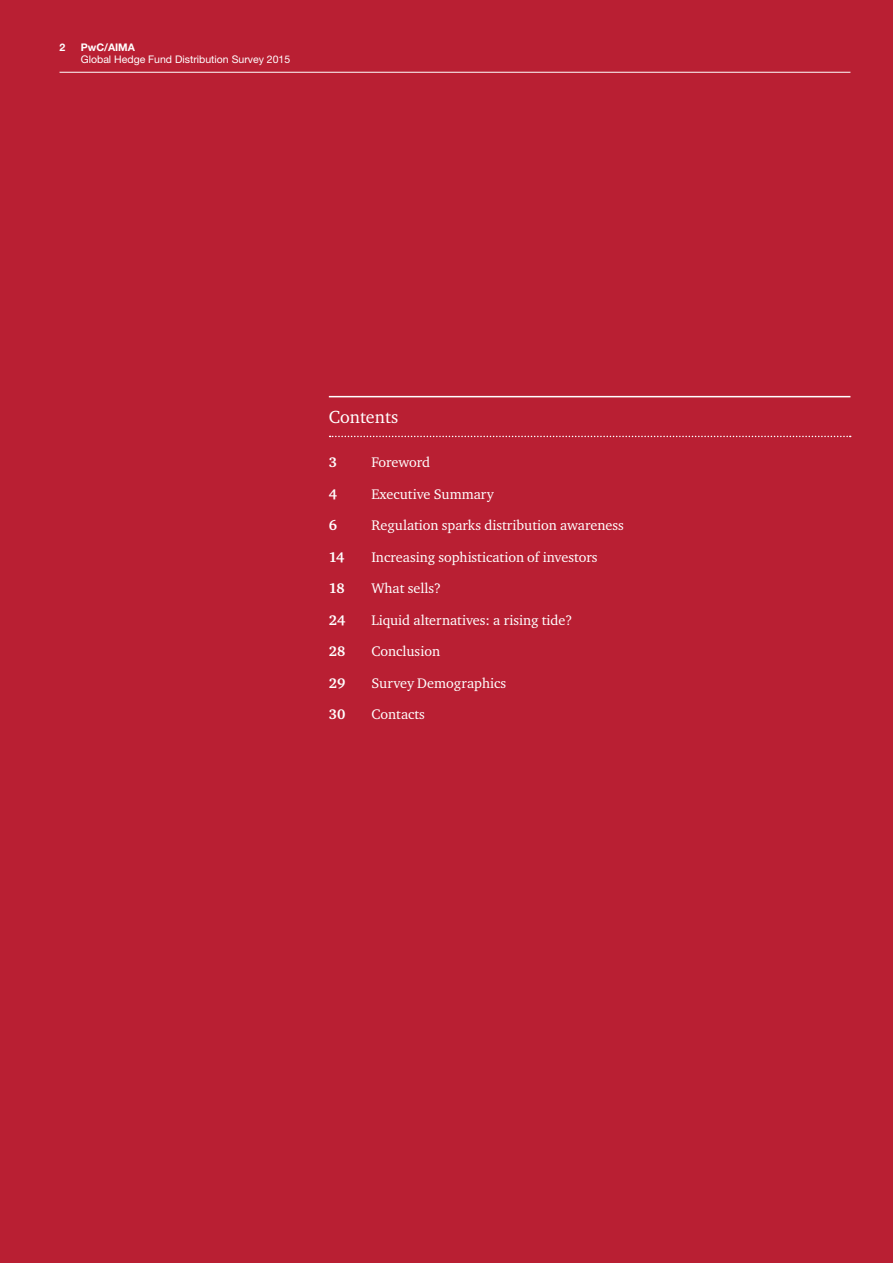
<style>
.page{position:relative;width:893px;height:1263px;background:#b91f33}
.page>*{position:absolute;margin:0;border:0;box-sizing:border-box;transform-origin:0 0}
.t1{font:18px "Charter ITC";color:#fff}
.t2{font:14.25px "Charter ITC";color:#fff}
.t3{font:700 14.25px "Charter ITC";color:#fff}
.t4{font:10.5px "Helvetica Neue";color:#fff}
.t5{font:700 10.5px "Helvetica Neue";color:#fff}
</style>
<div class="page">
<hr style="left:60px;top:72px;width:790px;height:1px;background:#fff">
<hr style="left:329px;top:396px;width:521px;height:1px;background:#fff">
<svg style="left:330px;top:436px;width:521px;height:1px"></svg>
<p class="t5" style="left:60px;top:41px;width:7px">2</p>
<p class="t5" style="left:81px;top:41px;width:56px">PwC/AIMA</p>
<p class="t4" style="left:81px;top:53px;width:211px">Global Hedge Fund Distribution Survey 2015</p>
<p class="t1" style="left:329px;top:405px;width:71px">Contents</p>
<p class="t3" style="left:329px;top:453px;width:10px">3</p>
<p class="t2" style="left:371px;top:453px;width:60px">Foreword</p>
<p class="t3" style="left:329px;top:485px;width:10px">4</p>
<p class="t2" style="left:371px;top:485px;width:124px">Executive Summary</p>
<p class="t3" style="left:329px;top:516px;width:10px">6</p>
<p class="t2" style="left:371px;top:516px;width:254px">Regulation sparks distribution awareness</p>
<p class="t3" style="left:329px;top:548px;width:17px">14</p>
<p class="t2" style="left:371px;top:548px;width:228px">Increasing sophistication of investors</p>
<p class="t3" style="left:329px;top:579px;width:17px">18</p>
<p class="t2" style="left:371px;top:579px;width:71px">What sells?</p>
<p class="t3" style="left:329px;top:611px;width:18px">24</p>
<p class="t2" style="left:371px;top:611px;width:203px">Liquid alternatives: a rising tide?</p>
<p class="t3" style="left:329px;top:642px;width:18px">28</p>
<p class="t2" style="left:371px;top:642px;width:70px">Conclusion</p>
<p class="t3" style="left:329px;top:674px;width:18px">29</p>
<p class="t2" style="left:371px;top:674px;width:136px">Survey Demographics</p>
<p class="t3" style="left:329px;top:705px;width:18px">30</p>
<p class="t2" style="left:371px;top:705px;width:55px">Contacts</p>
</div>
